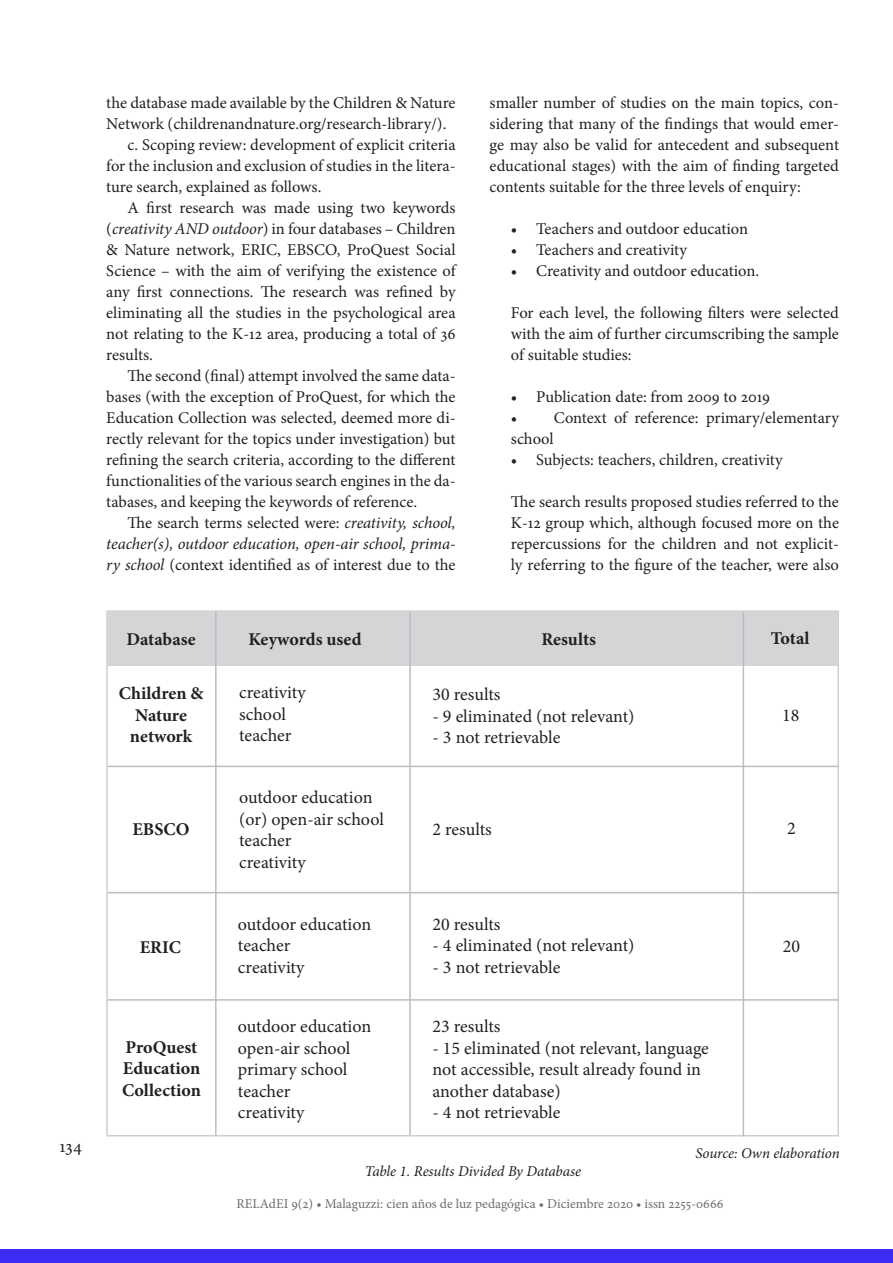
<style>
.page{position:relative;width:893px;height:1263px;background:#fff}
.page>*{position:absolute;margin:0;border:0;box-sizing:border-box;transform-origin:0 0}
.t1{font:18px/21.6px "Minion Pro";color:#231f20}
.t2{font:700 18px/21.6px "Minion Pro";color:#231f20}
.Stile_di_paragrafo_1{font:16.5px/21px "Minion Pro";letter-spacing:-.005em;color:#231f20;text-align:justify}
.Stile_di_paragrafo_1-2{font:italic 16.5px/21px "Minion Pro";letter-spacing:-.01em;color:#231f20;text-align:justify}
.t3{font:italic 15px "Minion Pro";letter-spacing:-.01em;color:#231f20}
.t4{font:13.5px "Minion Pro";color:#6c6d70}
.s1{font-style:italic}
.s2{font-style:normal}
</style>
<div class="page">
<div style="left:0;top:1249px;width:893px;height:14px;background:#3d2df4"></div>
<div style="left:106px;top:610px;width:733px;height:526px;background:#fff;border:2px solid #cdced0"></div>
<div style="left:107px;top:611px;width:731px;height:54px;background:#d4d5d7"></div>
<hr style="left:215px;top:611px;width:2px;height:525px;background:#bcbdc0">
<hr style="left:409px;top:611px;width:2px;height:524px;background:#bcbdc0">
<hr style="left:743px;top:611px;width:1px;height:525px;background:#bcbdc0">
<hr style="left:108px;top:766px;width:731px;height:1px;background:#bcbdc0">
<hr style="left:108px;top:892px;width:731px;height:1px;background:#bcbdc0">
<hr style="left:108px;top:999px;width:731px;height:2px;background:#bcbdc0">
<p class="t1" style="left:60px;top:1136px;width:24px">134</p>
<p class="Stile_di_paragrafo_1" style="left:106px;top:92px;width:351px">the database made available by the Children &amp; Nature<br>Network (childrenandnature.org/research-library/).</p>
<p class="Stile_di_paragrafo_1" style="left:106px;top:134px;width:351px;text-indent:21px">c. Scoping review: development of explicit criteria for the inclusion and exclusion of studies in the litera&shy;ture search, explained as follows.</p>
<p class="Stile_di_paragrafo_1" style="left:106px;top:197px;width:351px;text-indent:21px">A first research was made using two keywords (<span class="s1">creativity AND outdoor</span>) in four databases – Children &amp; Nature network, ERIC, EBSCO, ProQuest Social Science – with the aim of verifying the existence of any first connections. The research was refined by eliminating all the studies in the psychological area not relating to the K-12 area, producing a total of 36 results.</p>
<p class="Stile_di_paragrafo_1" style="left:106px;top:365px;width:351px;text-indent:21px">The second (final) attempt involved the same data&shy;bases (with the exception of ProQuest, for which the Education Collection was selected, deemed more di&shy;rectly relevant for the topics under investigation) but refining the search criteria, according to the different functionalities of the various search engines in the da&shy;tabases, and keeping the keywords of reference.</p>
<p class="Stile_di_paragrafo_1-2" style="left:106px;top:512px;width:351px;text-indent:21px"><span class="s2">The search terms selected were:</span> creativity, school, teacher(s), outdoor education, open-air school, prima&shy;ry school <span class="s2">(context identified as of interest due to the</span></p>
<p class="Stile_di_paragrafo_1" style="left:490px;top:92px;width:351px">smaller number of studies on the main topics, con&shy;sidering that many of the findings that would emer&shy;ge may also be valid for antecedent and subsequent educational stages) with the aim of finding targeted contents suitable for the three levels of enquiry:</p>
<p class="Stile_di_paragrafo_1" style="left:511px;top:218px;width:239px">• Teachers and outdoor education</p>
<p class="Stile_di_paragrafo_1" style="left:511px;top:239px;width:177px">• Teachers and creativity</p>
<p class="Stile_di_paragrafo_1" style="left:511px;top:260px;width:250px">• Creativity and outdoor education.</p>
<p class="Stile_di_paragrafo_1" style="left:511px;top:302px;width:330px">For each level, the following filters were selected with the aim of further circumscribing the sample of suitable studies:</p>
<p class="Stile_di_paragrafo_1" style="left:511px;top:386px;width:261px">• Publication date: from 2009 to 2019</p>
<p class="Stile_di_paragrafo_1" style="left:511px;top:407px;width:330px">• Context of reference: primary/elementary school</p>
<p class="Stile_di_paragrafo_1" style="left:511px;top:449px;width:273px">• Subjects: teachers, children, creativity</p>
<p class="Stile_di_paragrafo_1" style="left:511px;top:491px;width:330px">The search results proposed studies referred to the K-12 group which, although focused more on the repercussions for the children and not explicit&shy;ly referring to the figure of the teacher, were also</p>
<p class="t2" style="left:126px;top:628px;width:71px">Database</p>
<p class="t2" style="left:248px;top:628px;width:115px">Keywords used</p>
<p class="t2" style="left:541px;top:628px;width:56px">Results</p>
<p class="t2" style="left:771px;top:628px;width:40px">Total</p>
<p class="t2" style="left:119px;top:682px;width:86px;text-align:center">Children &amp;<br>Nature</p>
<p class="t2" style="left:130px;top:725px;width:64px">network</p>
<p class="t2" style="left:132px;top:818px;width:59px">EBSCO</p>
<p class="t2" style="left:140px;top:936px;width:43px">ERIC</p>
<p class="t2" style="left:122px;top:1036px;width:80px">ProQuest<br>Education<br>Collection</p>
<p class="t1" style="left:239px;top:681px;width:68px">creativity</p>
<p class="t1" style="left:239px;top:703px;width:48px">school</p>
<p class="t1" style="left:239px;top:725px;width:54px">teacher</p>
<p class="t1" style="left:239px;top:786px;width:135px">outdoor education</p>
<p class="t1" style="left:239px;top:808px;width:146px">(or) open-air school</p>
<p class="t1" style="left:239px;top:830px;width:54px">teacher</p>
<p class="t1" style="left:239px;top:851px;width:68px">creativity</p>
<p class="t1" style="left:238px;top:913px;width:135px">outdoor education</p>
<p class="t1" style="left:238px;top:935px;width:54px">teacher</p>
<p class="t1" style="left:238px;top:956px;width:68px">creativity</p>
<p class="t1" style="left:432px;top:683px;width:70px">30 results</p>
<p class="t1" style="left:432px;top:705px;width:204px">- 9 eliminated (not relevant)</p>
<p class="t1" style="left:432px;top:727px;width:129px">- 3 not retrievable</p>
<p class="t1" style="left:782px;top:704px;width:19px">18</p>
<p class="t1" style="left:432px;top:818px;width:61px">2 results</p>
<p class="t1" style="left:787px;top:818px;width:10px">2</p>
<p class="t1" style="left:432px;top:913px;width:70px">20 results</p>
<p class="t1" style="left:432px;top:935px;width:204px">- 4 eliminated (not relevant)</p>
<p class="t1" style="left:432px;top:956px;width:129px">- 3 not retrievable</p>
<p class="t1" style="left:783px;top:935px;width:19px">20</p>
<p class="t1" style="left:238px;top:1015px;width:135px">outdoor education</p>
<p class="t1" style="left:238px;top:1037px;width:114px">open-air school</p>
<p class="t1" style="left:238px;top:1059px;width:111px">primary school</p>
<p class="t1" style="left:238px;top:1080px;width:54px">teacher</p>
<p class="t1" style="left:238px;top:1102px;width:68px">creativity</p>
<p class="t1" style="left:432px;top:1015px;width:70px">23 results</p>
<p class="t1" style="left:432px;top:1037px;width:278px">- 15 eliminated (not relevant, language not accessible, result already found in another database)</p>
<p class="t1" style="left:432px;top:1102px;width:129px">- 4 not retrievable</p>
<p class="t3" style="left:695px;top:1143px;width:146px">Source: Own elaboration</p>
<p class="t3" style="left:365px;top:1161px;width:218px">Table 1. Results Divided By Database</p>
<p class="t4" style="left:236px;top:1194px;width:489px">RELAdEI 9(2) • Malaguzzi: cien años de luz pedagógica • Diciembre 2020 • issn 2255-0666</p>
</div>
